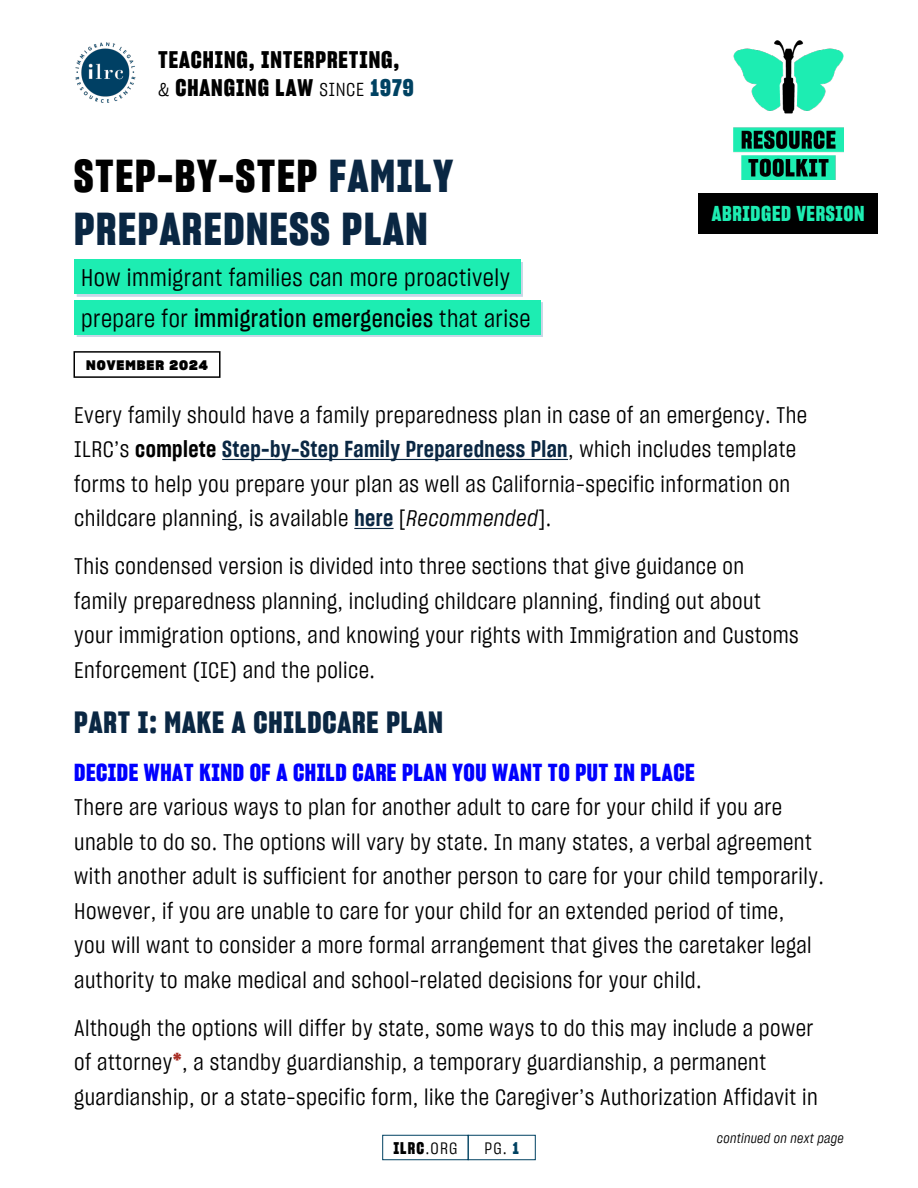
<style>
.page{position:relative;width:918px;height:1188px;background:#fff}
.page>*{position:absolute;margin:0;border:0;box-sizing:border-box;transform-origin:0 0}
.t1{font:45px/52.5px "Sharp Grotesk Bold 15";letter-spacing:.035em;color:#0a2743}
.t2{font:30px "Sharp Grotesk Bold 15";letter-spacing:.03em;color:#0a2743}
.t3{font:24px/40.5px "Sharp Grotesk Book 15";letter-spacing:.02em;color:#000}
.t4{font:24px "Sharp Grotesk Bold 15";letter-spacing:.02em;color:#00f}
.t5{font:23.4px/28.2px "Sharp Grotesk Bold 15";letter-spacing:.04em;color:#000}
.t6{font:22.5px/34.5px "Sharp Grotesk Book 15";letter-spacing:.02em;color:#000}
.t7{font:21px "Sharp Grotesk Bold 15";letter-spacing:.03em;color:#1dedb2}
.t8{font:16.5px "Sharp Grotesk Bold 15";color:#000}
.t9{font:16.5px "Sharp Grotesk Book 15";color:#000}
.t10{font:13.5px "Sharp Grotesk Book Italic 15";letter-spacing:.02em;color:#000}
.t11{font:13.5px "Sharp Grotesk Bold 20";letter-spacing:.075em;color:#000}
.s1{font-family:"Sharp Grotesk Book 15";font-size:18.75px}
.s2{color:#004262}
.s3{color:#000}
.s4{font-family:"Sharp Grotesk Medium 15"}
.s5{font-family:"Sharp Grotesk Sm Bold 15"}
.s6{font-family:"Sharp Grotesk Sm Bold 15";color:#0a2743}
.s7{font-family:"Sharp Grotesk Book Italic 15"}
.s8{font-family:"Sharp Grotesk Bold 15";color:#a82c23}
.s9{font-family:"Sharp Grotesk Book 15"}
.s10{font-family:"Sharp Grotesk Bold 15";color:#004262}
</style>
<div class="page">
<img style="left:733px;top:40px;width:110px;height:139px">
<img style="left:75px;top:42px;width:61px;height:61px">
<div style="left:382px;top:1135px;width:87px;height:25px;border:1px solid #004262"></div>
<div style="left:468px;top:1135px;width:68px;height:25px;border:1px solid #004262"></div>
<hr style="left:222px;top:459px;width:346px;height:1px;background:#0a2743">
<hr style="left:354px;top:528px;width:40px;height:1px;background:#0a2743">
<div style="left:76px;top:262px;width:447px;height:35px;background:#c8d7e7"></div>
<div style="left:74px;top:259px;width:447px;height:35px;background:#1dedb2"></div>
<div style="left:76px;top:302px;width:467px;height:35px;background:#c8d7e7"></div>
<div style="left:74px;top:300px;width:467px;height:35px;background:#1dedb2"></div>
<div style="left:74px;top:351px;width:147px;height:27px;border:2px solid #000"></div>
<div style="left:698px;top:193px;width:180px;height:40px;background:#000"></div>
<p class="t5" style="left:158px;top:45px;width:257px">TEACHING, INTERPRETING, <span class="s1">&amp;</span> CHANGING LAW <span class="s1">SINCE</span> <span class="s2">1979</span></p>
<h1 class="t1" style="left:74px;top:149px;width:380px"><span class="s3">STEP-BY-STEP</span> FAMILY<br>PREPAREDNESS PLAN</h1>
<p class="t3" style="left:81px;top:257px;width:451px">How immigrant families can more proactively prepare for <span class="s4">immigration emergencies</span> that arise</p>
<p class="t11" style="left:86px;top:355px;width:123px">NOVEMBER 2024</p>
<p class="t7" style="left:712px;top:199px;width:154px">ABRIDGED VERSION</p>
<p class="t6" style="left:74px;top:397px;width:734px">Every family should have a family preparedness plan in case of an emergency. The ILRC’s <span class="s5">complete</span> <span class="s6">Step-by-Step Family Preparedness Plan</span>, which includes template forms to help you prepare your plan as well as California-specific information on childcare planning, is available <span class="s6">here</span> [<span class="s7">Recommended</span>].</p>
<p class="t6" style="left:74px;top:548px;width:726px">This condensed version is divided into three sections that give guidance on family preparedness planning, including childcare planning, finding out about your immigration options, and knowing your rights with Immigration and Customs Enforcement (ICE) and the police.</p>
<h2 class="t2" style="left:74px;top:701px;width:370px">PART I: MAKE A CHILDCARE PLAN</h2>
<h3 class="t4" style="left:74px;top:756px;width:622px">DECIDE WHAT KIND OF A CHILD CARE PLAN YOU WANT TO PUT IN PLACE</h3>
<p class="t6" style="left:74px;top:789px;width:751px">There are various ways to plan for another adult to care for your child if you are unable to do so. The options will vary by state. In many states, a verbal agreement with another adult is sufficient for another person to care for your child temporarily.<br>However, if you are unable to care for your child for an extended period of time,<br>you will want to consider a more formal arrangement that gives the caretaker legal authority to make medical and school-related decisions for your child.</p>
<p class="t6" style="left:74px;top:1009px;width:745px">Although the options will differ by state, some ways to do this may include a power of attorney<span class="s8">*</span>, a standby guardianship, a temporary guardianship, a permanent guardianship, or a state-specific form, like the Caregiver’s Authorization Affidavit in</p>
<p class="t8" style="left:393px;top:1137px;width:66px">ILRC<span class="s9">.ORG</span></p>
<p class="t9" style="left:485px;top:1137px;width:36px">PG. <span class="s10">1</span></p>
<p class="t10" style="left:717px;top:1129px;width:128px">continued on next page</p>
</div>
